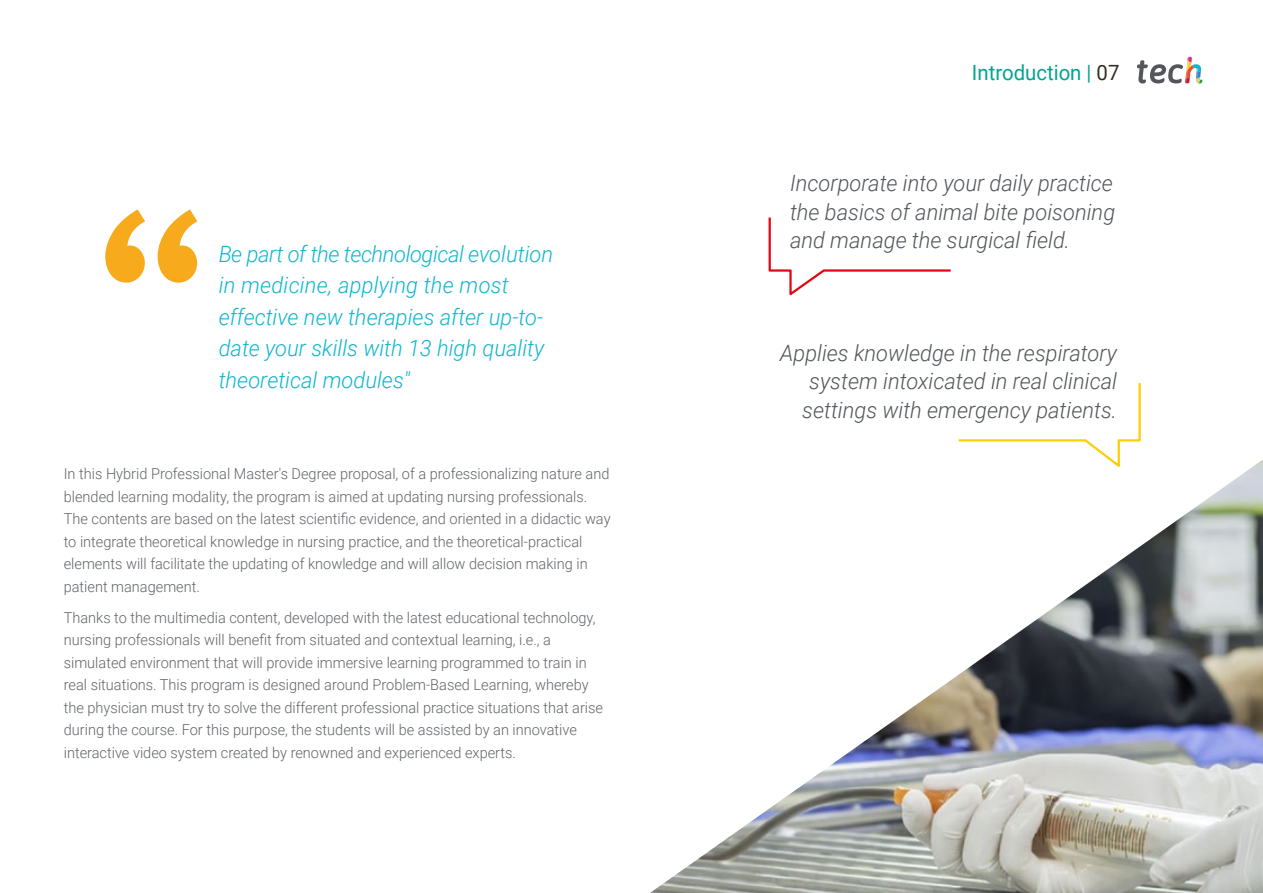
<style>
.page{position:relative;width:1263px;height:893px;background:#fff}
.page>*{position:absolute;margin:0;border:0;box-sizing:border-box;transform-origin:0 0}
.t1{font:italic 300 22.5px/28.5px "Roboto";color:#52555b;text-align:justify}
.t2{font:italic 300 22.5px/31.5px "Roboto";color:#0fb6cf}
.t3{font:21px "Roboto";color:#02a491}
.t4{font:300 15px/22.5px "Roboto";color:#61646a}
.s1{color:#312e20}
</style>
<div class="page">
<svg style="left:1137px;top:57px;width:65px;height:27px"></svg>
<svg style="left:105px;top:209px;width:92px;height:74px"></svg>
<img style="left:650px;top:459px;width:613px;height:434px">
<svg style="left:768px;top:217px;width:183px;height:79px"></svg>
<svg style="left:956px;top:383px;width:186px;height:87px"></svg>
<h1 class="t2" style="left:219px;top:237px;width:336px">Be part of the technological evolution in medicine, applying the most effective new therapies after up-to&shy;date your skills with 13 high quality theoretical modules"</h1>
<p class="t4" style="left:64px;top:462px;width:548px">In this Hybrid Professional Master's Degree proposal, of a professionalizing nature and blended learning modality, the program is aimed at updating nursing professionals.<br>The contents are based on the latest scientific evidence, and oriented in a didactic way to integrate theoretical knowledge in nursing practice, and the theoretical-practical elements will facilitate the updating of knowledge and will allow decision making in patient management.</p>
<p class="t4" style="left:64px;top:605px;width:541px">Thanks to the multimedia content, developed with the latest educational technology, nursing professionals will benefit from situated and contextual learning, i.e., a simulated environment that will provide immersive learning programmed to train in real situations. This program is designed around Problem-Based Learning, whereby the physician must try to solve the different professional practice situations that arise during the course. For this purpose, the students will be assisted by an innovative interactive video system created by renowned and experienced experts.</p>
<h2 class="t3" style="left:972px;top:57px;width:149px">Introduction | <span class="s1">07</span></h2>
<h1 class="t1" style="left:790px;top:168px;width:327px">Incorporate into your daily practice the basics of animal bite poisoning and manage the surgical field.</h1>
<h1 class="t1" style="left:780px;top:338px;width:338px;text-align:right">Applies knowledge in the respiratory system intoxicated in real clinical settings with emergency patients.</h1>
</div>
